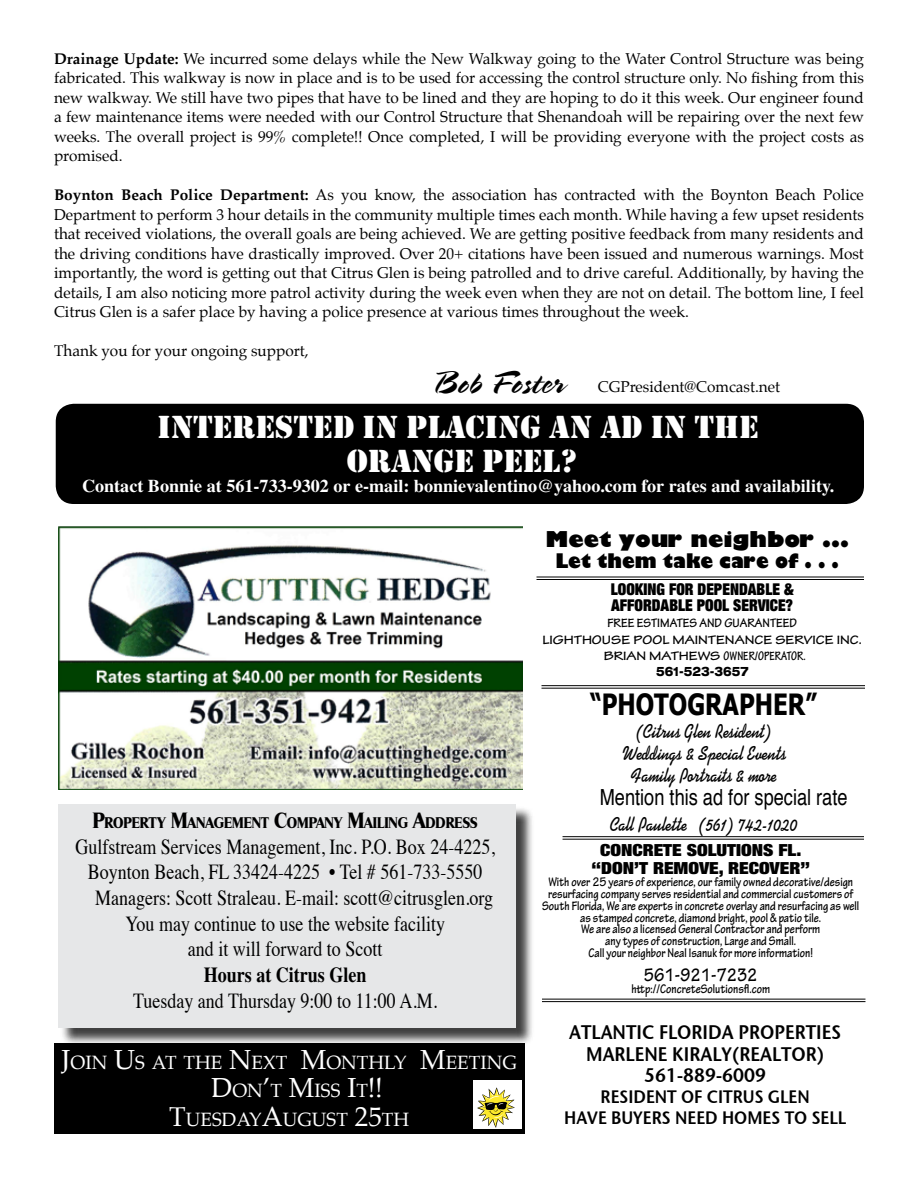
<style>
.page{position:relative;width:918px;height:1188px;background:#fff}
.page>*{position:absolute;margin:0;border:0;box-sizing:border-box;transform-origin:0 0}
.t1{font:33px/34.5px "Stencil";color:#fff}
.t2{font:33px "Spring";color:#000}
.t3{font:700 29.25px "Tahoma";color:#000;scale:.82 1}
.t4{font:700 22.2px/22.4px "Swing";color:#000;text-align:center;scale:.82 1}
.t5{font:22.2px "Helvetica";color:#000;scale:.82 1}
.t6{font:21.45px "Times";color:#000;scale:.84 1}
.t7{font:700 21.45px "Times";color:#000;scale:.84 1}
.t8{font:800 21.15px "Gill Sans";color:#000;scale:1.04 1}
.t9{font:19.65px/21.1px "Stone Sans Sem ITCTT Semi";color:#000;text-align:center;scale:.92 1}
.t10{font:800 19.65px "Gill Sans";color:#000;scale:.93 1}
.t11{font:700 19.35px "Tekton Pro";color:#000;scale:.81 1}
.t12{font:18.9px "Palatino";color:#fff}
.t13{font:700 18px "Times";color:#fff}
.t14{font:18px/21.1px "Stone Sans Sem ITCTT Semi";color:#000;text-align:center;scale:.92 1}
.t15{font:900 expanded 16.65px/18.6px "Helvetica Neue";color:#000;text-align:center;scale:1.15 1}
.t16{font:900 expanded 16.35px/16.4px "Helvetica Neue";color:#000;scale:.93 1}
.t17{font:15.3px/19.5px "Palatino";color:#000;text-align:justify}
.t18{font:800 15px "Times";color:#000;scale:.84 1}
.t19{font:700 13.35px/11.9px "Tekton Pro";color:#000;text-align:center;scale:.81 1}
.t20{font:700 expanded 13.05px/16.4px "Tekton Pro";color:#000;text-align:center;scale:.93 1}
.t21{font:700 13.05px "Tekton Pro";color:#000;scale:.93 1}
.t22{font:800 expanded 13.05px "Helvetica Neue";color:#000;scale:.74 1}
.s1{font-weight:700}
.s2{font-size:21.45px}
.s3{font-size:27px}
.s4{font-stretch:condensed}
</style>
<div class="page">
<div style="left:61px;top:806px;width:474px;height:240px;background:#000;opacity:.75"></div>
<div style="left:58px;top:804px;width:458px;height:224px;background:#e6e7e8"></div>
<div style="left:54px;top:1043px;width:470px;height:90px;background:#000"></div>
<div style="left:56px;top:404px;width:808px;height:100px;background:#000;border-radius:18px"></div>
<img style="left:58px;top:527px;width:465px;height:263px">
<div style="left:473px;top:1080px;width:49px;height:49px;background:#fff"></div>
<svg style="left:477px;top:1087px;width:38px;height:41px"></svg>
<hr style="left:537px;top:577px;width:327px;height:1px;background:#000">
<hr style="left:537px;top:579px;width:327px;height:1px;background:#000">
<hr style="left:563px;top:836px;width:301px;height:1px;background:#000">
<hr style="left:563px;top:839px;width:301px;height:1px;background:#000">
<hr style="left:542px;top:999px;width:323px;height:1px;background:#000">
<hr style="left:542px;top:1001px;width:323px;height:1px;background:#000">
<hr style="left:542px;top:685px;width:323px;height:1px;background:#000">
<hr style="left:542px;top:688px;width:323px;height:1px;background:#000">
<p class="t17" style="left:54px;top:49px;width:812px"><span class="s1">Drainage Update:</span> We incurred some delays while the New Walkway going to the Water Control Structure was being fabricated. This walkway is now in place and is to be used for accessing the control structure only. No fishing from this new walkway. We still have two pipes that have to be lined and they are hoping to do it this week. Our engineer found a few maintenance items were needed with our Control Structure that Shenandoah will be repairing over the next few weeks. The overall project is 99% complete!! Once completed, I will be providing everyone with the project costs as promised.</p>
<p class="t17" style="left:54px;top:185px;width:812px"><span class="s1">Boynton Beach Police Department:</span> As you know, the association has contracted with the Boynton Beach Police Department to perform 3 hour details in the community multiple times each month. While having a few upset residents that received violations, the overall goals are being achieved. We are getting positive feedback from many residents and the driving conditions have drastically improved. Over 20+ citations have been issued and numerous warnings. Most importantly, the word is getting out that Citrus Glen is being patrolled and to drive careful. Additionally, by having the details, I am also noticing more patrol activity during the week even when they are not on detail. The bottom line, I feel Citrus Glen is a safer place by having a police presence at various times throughout the week.</p>
<p class="t17" style="left:54px;top:341px;width:256px">Thank you for your ongoing support,</p>
<h1 class="t2" style="left:432px;top:363px;width:134px">Bob Foster</h1>
<p class="t17" style="left:598px;top:377px;width:184px">CGPresident@Comcast.net</p>
<h1 class="t1" style="left:347px;top:410px;width:413px;text-indent:-189px">INTERESTED IN PLACING AN AD IN THE<br>ORANGE</h1>
<h1 class="t1" style="left:482px;top:444px;width:21px">PEEL</h1>
<h1 class="t1" style="left:560px;top:444px;width:19px">?</h1>
<p class="t13" style="left:82px;top:475px;width:754px">Contact Bonnie at 561-733-9302 or e-mail: bonnievalentino@yahoo.com for rates and availability.</p>
<h3 class="t8" style="left:545px;top:523px;width:293px">Meet your neighbor ...</h3>
<p class="t10" style="left:555px;top:546px;width:306px">Let them take care of . . .</p>
<p class="t18" style="left:93px;top:815px;width:460px"><span class="s2">P</span>ROPERTY <span class="s2">M</span>ANAGEMENT <span class="s2">C</span>OMPANY <span class="s2">M</span>AILING <span class="s2">A</span>DDRESS</p>
<h3 class="t6" style="left:75px;top:826px;width:501px">Gulfstream Services Management, Inc. P.O. Box 24-4225,</h3>
<h3 class="t6" style="left:88px;top:852px;width:471px">Boynton Beach, FL 33424-4225 • Tel # 561-733-5550</h3>
<h3 class="t6" style="left:95px;top:878px;width:476px">Managers: Scott Straleau. E-mail: scott@citrusglen.org</h3>
<h3 class="t6" style="left:125px;top:903px;width:382px">You may continue to use the website facility</h3>
<h3 class="t6" style="left:188px;top:929px;width:233px">and it will forward to Scott</h3>
<h3 class="t7" style="left:204px;top:962px;width:195px">Hours at Citrus Glen</h3>
<h3 class="t6" style="left:133px;top:980px;width:364px">Tuesday and Thursday 9:00 to 11:00 A.M.</h3>
<p class="t12" style="left:62px;top:1047px;width:457px"><span class="s3">J</span>OIN <span class="s3">U</span>S AT THE <span class="s3">N</span>EXT <span class="s3">M</span>ONTHLY <span class="s3">M</span>EETING</p>
<p class="t12" style="left:212px;top:1075px;width:173px"><span class="s3">D</span>ON<span class="s3">’</span>T <span class="s3">M</span>ISS <span class="s3">I</span>T<span class="s3">!!</span></p>
<p class="t12" style="left:169px;top:1104px;width:241px"><span class="s3">T</span>UESDAY<span class="s3">A</span>UGUST <span class="s3">25</span>TH</p>
<p class="t16" style="left:611px;top:580px;width:198px">LOOKING FOR DEPENDABLE &amp;<br>AFFORDABLE POOL SERVICE?</p>
<p class="t21" style="left:607px;top:615px;width:205px">FREE ESTIMATES AND GUARANTEED</p>
<p class="t20" style="left:542px;top:631px;width:345px">LIGHTHOUSE POOL MAINTENANCE SERVICE INC.<br>BRIAN MATHEWS <span class="s4">OWNER/OPERATOR.</span></p>
<p class="t22" style="left:656px;top:663px;width:126px">561-523-3657</p>
<h2 class="t3" style="left:590px;top:686px;width:278px">“PHOTOGRAPHER”</h2>
<h3 class="t4" style="left:621px;top:720px;width:202px">(Citrus Glen Resident)<br>Weddings &amp; Special Events<br>Family Portraits &amp; more</h3>
<h3 class="t5" style="left:600px;top:782px;width:304px">Mention this ad for special rate</h3>
<h3 class="t4" style="left:610px;top:814px;width:230px">Call Paulette (561) 742-1020</h3>
<p class="t15" style="left:592px;top:840px;width:191px">CONCRETE SOLUTIONS FL. “DON’T REMOVE, RECOVER”</p>
<p class="t19" style="left:542px;top:876px;width:393px">With over 25 years of experience, our family owned decorative/design resurfacing company serves residential and commercial customers of South Florida, We are experts in concrete overlay and resurfacing as well as stamped concrete, diamond bright, pool &amp; patio tile.<br>We are also a licensed General Contractor and perform<br>any types of construction, Large and Small.<br>Call your neighbor Neal Isanuk for more information!</p>
<p class="t11" style="left:644px;top:963px;width:142px">561-921-7232</p>
<p class="t19" style="left:631px;top:983px;width:173px">http://ConcreteSolutionsfl.com</p>
<p class="t9" style="left:569px;top:1021px;width:297px">ATLANTIC FLORIDA PROPERTIES<br>MARLENE KIRALY(REALTOR)<br>561-889-6009</p>
<p class="t14" style="left:564px;top:1085px;width:308px">RESIDENT OF CITRUS GLEN<br>HAVE BUYERS NEED HOMES TO SELL</p>
</div>
